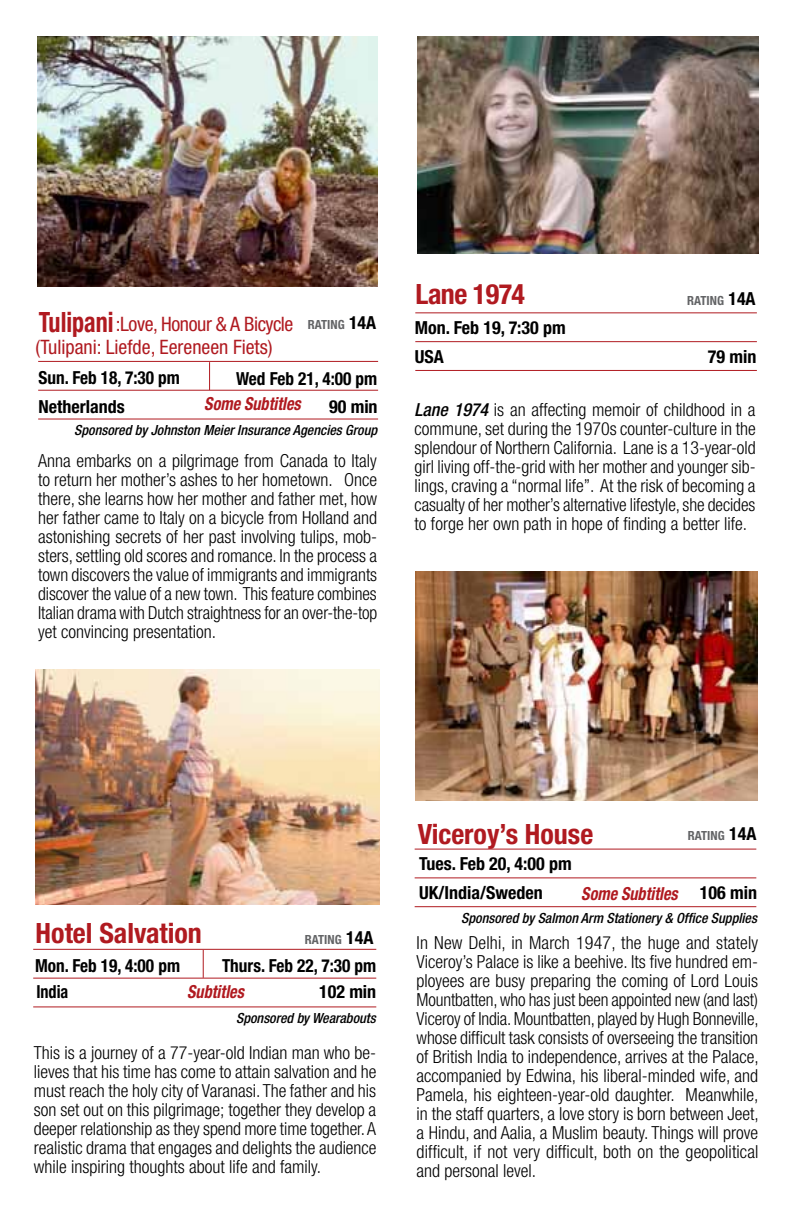
<style>
.page{position:relative;width:792px;height:1224px;background:#fff}
.page>*{position:absolute;margin:0;border:0;box-sizing:border-box;transform-origin:0 0}
.t1{font:700 condensed 28px "Helvetica Neue";color:#b01a20}
.t2{font:700 condensed 28px "Helvetica Neue";letter-spacing:-.02em;color:#b01a20}
.t3{font:700 condensed 28px "Helvetica Neue";color:#b01a20;scale:.86 1}
.t4{font:condensed 20px/23.4px "Helvetica Neue";color:#b01a20}
.t5{font:300 condensed 18px/19px "Helvetica Neue";color:#000;text-align:justify}
.t6{font:700 condensed 18px/29.2px "Helvetica Neue";color:#000;scale:.96 1}
.t7{font:700 condensed 18px/29.2px "Helvetica Neue";color:#000}
.t8{font:italic 700 condensed 18px "Helvetica Neue";color:#b01a20;scale:.9 1}
.t9{font:700 condensed 18px "Helvetica Neue";color:#000;scale:.9 1}
.t10{font:italic 500 condensed 14px "Helvetica Neue";color:#000}
.t11{font:700 condensed 12.6px "Helvetica Neue";color:#636466}
.s1{font-size:18px;color:#000}
.s2{font-weight:500;font-style:italic}
</style>
<div class="page">
<hr style="left:415px;top:312px;width:342px;height:1px;background:#b01a20">
<hr style="left:415px;top:341px;width:342px;height:1px;background:#b01a20">
<hr style="left:415px;top:370px;width:342px;height:1px;background:#b01a20">
<hr style="left:38px;top:361px;width:340px;height:1px;background:#b01a20">
<hr style="left:38px;top:390px;width:340px;height:1px;background:#b01a20">
<hr style="left:38px;top:419px;width:340px;height:1px;background:#b01a20">
<hr style="left:33px;top:949px;width:343px;height:1px;background:#b01a20">
<hr style="left:33px;top:978px;width:343px;height:1px;background:#b01a20">
<hr style="left:33px;top:1006px;width:343px;height:1px;background:#b01a20">
<hr style="left:415px;top:849px;width:341px;height:1px;background:#b01a20">
<hr style="left:415px;top:877px;width:341px;height:1px;background:#b01a20">
<hr style="left:415px;top:906px;width:341px;height:1px;background:#b01a20">
<img style="left:37px;top:36px;width:341px;height:251px">
<img style="left:418px;top:36px;width:340px;height:218px">
<img style="left:416px;top:572px;width:341px;height:228px">
<img style="left:35px;top:669px;width:344px;height:236px">
<svg style="left:203px;top:950px;width:1px;height:28px"></svg>
<svg style="left:209px;top:362px;width:1px;height:28px"></svg>
<h1 class="t3" style="left:39px;top:305px;width:88px">Tulipani</h1>
<p class="t4" style="left:36px;top:312px;width:259px;text-indent:80px">:Love, Honour &amp; A Bicycle (Tulipani: Liefde, Eereneen Fiets)</p>
<p class="t11" style="left:308px;top:316px;width:70px">RATING <span class="s1">14A</span></p>
<p class="t6" style="left:38px;top:363px;width:149px">Sun. Feb 18, 7:30 pm<br>Netherlands</p>
<p class="t6" style="left:236px;top:363px;width:149px">Wed Feb 21, 4:00 pm</p>
<p class="t8" style="left:204px;top:393px;width:109px">Some Subtitles</p>
<p class="t7" style="left:329px;top:392px;width:50px">90 min</p>
<p class="t10" style="left:74px;top:422px;width:304px">Sponsored by Johnston Meier Insurance Agencies Group</p>
<p class="t5" style="left:38px;top:451px;width:341px">Anna embarks on a pilgrimage from Canada to Italy to return her mother’s ashes to her hometown. Once there, she learns how her mother and father met, how her father came to Italy on a bicycle from Holland and astonishing secrets of her past involving tulips, mob&shy;sters, settling old scores and romance. In the process a town discovers the value of immigrants and immigrants discover the value of a new town. This feature combines Italian drama with Dutch straightness for an over-the-top yet convincing presentation.</p>
<h1 class="t2" style="left:416px;top:277px;width:111px">Lane 1974</h1>
<p class="t7" style="left:415px;top:313px;width:153px">Mon. Feb 19, 7:30 pm<br>USA</p>
<p class="t11" style="left:687px;top:293px;width:70px">RATING <span class="s1">14A</span></p>
<p class="t7" style="left:708px;top:342px;width:50px">79 min</p>
<p class="t5" style="left:415px;top:400px;width:343px"><span class="s2">Lane 1974</span> is an affecting memoir of childhood in a commune, set during the 1970s counter-culture in the splendour of Northern California. Lane is a 13-year-old girl living off-the-grid with her mother and younger sib&shy;lings, craving a “normal life”. At the risk of becoming a casualty of her mother’s alternative lifestyle, she decides to forge her own path in hope of finding a better life.</p>
<h1 class="t1" style="left:418px;top:817px;width:177px">Viceroy’s House</h1>
<p class="t7" style="left:419px;top:849px;width:154px">Tues. Feb 20, 4:00 pm<br>UK/India/Sweden</p>
<p class="t8" style="left:581px;top:883px;width:109px">Some Subtitles</p>
<p class="t11" style="left:688px;top:828px;width:70px">RATING <span class="s1">14A</span></p>
<p class="t7" style="left:700px;top:878px;width:59px">106 min</p>
<p class="t10" style="left:461px;top:910px;width:297px">Sponsored by Salmon Arm Stationery &amp; Office Supplies</p>
<h1 class="t1" style="left:36px;top:916px;width:168px">Hotel Salvation</h1>
<p class="t11" style="left:305px;top:932px;width:70px">RATING <span class="s1">14A</span></p>
<p class="t5" style="left:417px;top:933px;width:344px">In New Delhi, in March 1947, the huge and stately Viceroy’s Palace is like a beehive. Its five hundred em&shy;ployees are busy preparing the coming of Lord Louis Mountbatten, who has just been appointed new (and last)<br>Viceroy of India. Mountbatten, played by Hugh Bonneville, whose difficult task consists of overseeing the transition of British India to independence, arrives at the Palace, accompanied by Edwina, his liberal-minded wife, and Pamela, his eighteen-year-old daughter. Meanwhile, in the staff quarters, a love story is born between Jeet, a Hindu, and Aalia, a Muslim beauty. Things will prove difficult, if not very difficult, both on the geopolitical and personal level.</p>
<p class="t6" style="left:35px;top:950px;width:153px">Mon. Feb 19, 4:00 pm</p>
<p class="t6" style="left:222px;top:950px;width:162px">Thurs. Feb 22, 7:30 pm</p>
<p class="t8" style="left:187px;top:981px;width:64px">Subtitles</p>
<p class="t9" style="left:36px;top:981px;width:37px">India</p>
<p class="t7" style="left:319px;top:977px;width:59px">102 min</p>
<p class="t10" style="left:236px;top:1010px;width:141px">Sponsored by Wearabouts</p>
<p class="t5" style="left:34px;top:1043px;width:344px">This is a journey of a 77-year-old Indian man who be&shy;lieves that his time has come to attain salvation and he must reach the holy city of Varanasi. The father and his son set out on this pilgrimage; together they develop a deeper relationship as they spend more time together. A realistic drama that engages and delights the audience while inspiring thoughts about life and family.</p>
</div>
